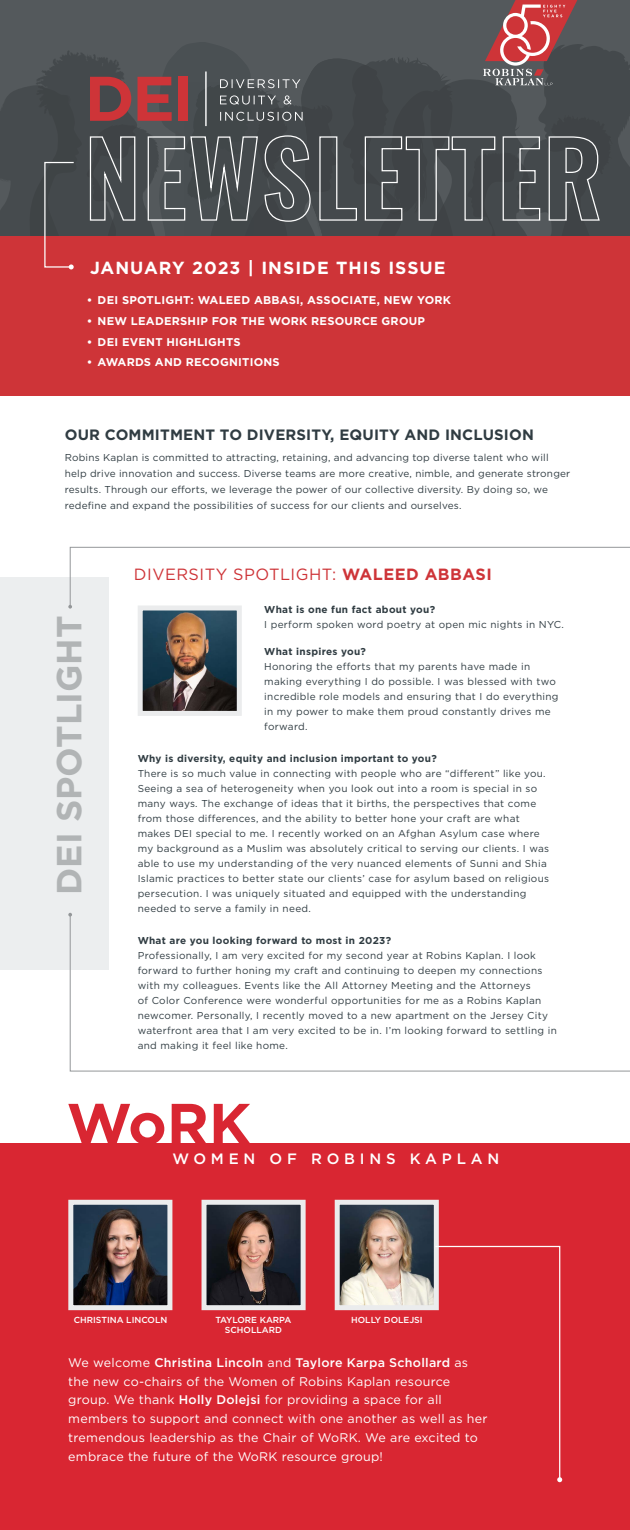
<style>
.page{position:relative;width:630px;height:1530px;background:#fff}
.page>*{position:absolute;margin:0;border:0;box-sizing:border-box;transform-origin:0 0}
.t1{font:700 34.88px "Gotham";color:#b1b4b5}
.t2{font:700 17.5px "Gotham";letter-spacing:.06em;color:#fff}
.t3{font:16.25px "Gotham";letter-spacing:.03em;color:#ce3438}
.t4{font:700 15px "Gotham";letter-spacing:.01em;color:#303c42}
.t5{font:500 15px "Gotham";letter-spacing:.32em;color:#fff}
.t6{font:12.5px/18.8px "Gotham";letter-spacing:.02em;color:#fff}
.t7{font:700 11.25px "Gotham";letter-spacing:.02em;color:#fff}
.t8{font:10px/15px "Gotham";letter-spacing:.03em;color:#303c42}
.t9{font:700 10px "Gotham";letter-spacing:.03em;color:#303c42}
.t10{font:500 8.75px/10.5px "Gotham";color:#fff;text-align:center}
.s1{font-weight:700}
.s2{font-weight:500}
</style>
<div class="page">
<div style="left:0;top:236px;width:630px;height:160px;background:#ce3438"></div>
<div style="left:0;top:578px;width:108px;height:392px;background:#eceeef"></div>
<svg style="left:68px;top:546px;width:562px;height:63px"></svg>
<img style="left:144px;top:611px;width:92px;height:99px">
<div style="left:138px;top:605px;width:104px;height:111px;border:5px solid #ebeced"></div>
<svg style="left:69px;top:914px;width:561px;height:158px"></svg>
<svg style="left:68px;top:913px;width:4px;height:4px"></svg>
<div style="left:0;top:1144px;width:630px;height:386px;background:#d92632"></div>
<img style="left:74px;top:1206px;width:92px;height:98px">
<div style="left:68px;top:1200px;width:104px;height:110px;border:5px solid #ebeced"></div>
<img style="left:208px;top:1206px;width:92px;height:98px">
<div style="left:202px;top:1200px;width:104px;height:110px;border:5px solid #ebeced"></div>
<img style="left:341px;top:1206px;width:92px;height:98px">
<div style="left:335px;top:1200px;width:104px;height:110px;border:5px solid #ebeced"></div>
<svg style="left:68px;top:1104px;width:183px;height:40px"></svg>
<svg style="left:434px;top:1245px;width:128px;height:237px"></svg>
<svg style="left:0;top:0;width:630px;height:269px;background:#645154"></svg>
<h2 class="t2" style="left:90px;top:256px;width:357px">JANUARY 2023 | INSIDE THIS ISSUE</h2>
<p class="t7" style="left:87px;top:293px;width:366px">• DEI SPOTLIGHT: WALEED ABBASI, ASSOCIATE, NEW YORK</p>
<p class="t7" style="left:87px;top:314px;width:340px">• NEW LEADERSHIP FOR THE WORK RESOURCE GROUP</p>
<p class="t7" style="left:87px;top:334px;width:155px">• DEI EVENT HIGHLIGHTS</p>
<p class="t7" style="left:87px;top:355px;width:194px">• AWARDS AND RECOGNITIONS</p>
<h3 class="t4" style="left:65px;top:425px;width:471px">OUR COMMITMENT TO DIVERSITY, EQUITY AND INCLUSION</h3>
<p class="t8" style="left:65px;top:449px;width:507px;line-height:16.2px">Robins Kaplan is committed to attracting, retaining, and advancing top diverse talent who will help drive innovation and success. Diverse teams are more creative, nimble, and generate stronger results. Through our efforts, we leverage the power of our collective diversity. By doing so, we redefine and expand the possibilities of success for our clients and ourselves.</p>
<h1 class="t1" style="left:46px;top:895px;width:281px;rotate:-90deg">DEI SPOTLIGHT</h1>
<h3 class="t3" style="left:134px;top:564px;width:359px">DIVERSITY SPOTLIGHT: <span class="s1">WALEED ABBASI</span></h3>
<p class="t9" style="left:264px;top:603px;width:172px">What is one fun fact about you?</p>
<p class="t8" style="left:264px;top:617px;width:301px">I perform spoken word poetry at open mic nights in NYC.</p>
<p class="t9" style="left:264px;top:645px;width:103px">What inspires you?</p>
<p class="t8" style="left:264px;top:658px;width:296px">Honoring the efforts that my parents have made in making everything I do possible. I was blessed with two incredible role models and ensuring that I do everything in my power to make them proud constantly drives me forward.</p>
<p class="t9" style="left:138px;top:751px;width:301px">Why is diversity, equity and inclusion important to you?</p>
<p class="t8" style="left:138px;top:765px;width:413px">There is so much value in connecting with people who are “different” like you.<br>Seeing a sea of heterogeneity when you look out into a room is special in so many ways. The exchange of ideas that it births, the perspectives that come from those differences, and the ability to better hone your craft are what makes DEI special to me. I recently worked on an Afghan Asylum case where my background as a Muslim was absolutely critical to serving our clients. I was able to use my understanding of the very nuanced elements of Sunni and Shia Islamic practices to better state our clients’ case for asylum based on religious persecution. I was uniquely situated and equipped with the understanding needed to serve a family in need.</p>
<p class="t9" style="left:138px;top:933px;width:255px">What are you looking forward to most in 2023?</p>
<p class="t8" style="left:138px;top:947px;width:421px">Professionally, I am very excited for my second year at Robins Kaplan. I look forward to further honing my craft and continuing to deepen my connections with my colleagues. Events like the All Attorney Meeting and the Attorneys<br>of Color Conference were wonderful opportunities for me as a Robins Kaplan newcomer. Personally, I recently moved to a new apartment on the Jersey City waterfront area that I am very excited to be in. I’m looking forward to settling in and making it feel like home.</p>
<h3 class="t5" style="left:172px;top:1149px;width:328px">WOMEN OF ROBINS KAPLAN</h3>
<p class="t10" style="left:215px;top:1314px;width:78px">TAYLORE KARPA<br>SCHOLLARD</p>
<p class="t10" style="left:351px;top:1314px;width:73px">HOLLY DOLEJSI</p>
<p class="t10" style="left:74px;top:1314px;width:95px">CHRISTINA LINCOLN</p>
<p class="t6" style="left:68px;top:1353px;width:421px">We welcome <span class="s2">Christina Lincoln</span> and <span class="s2">Taylore Karpa Schollard</span> as the new co-chairs of the Women of Robins Kaplan resource group. We thank <span class="s2">Holly Dolejsi</span> for providing a space for all members to support and connect with one another as well as her tremendous leadership as the Chair of WoRK. We are excited to embrace the future of the WoRK resource group!</p>
</div>
